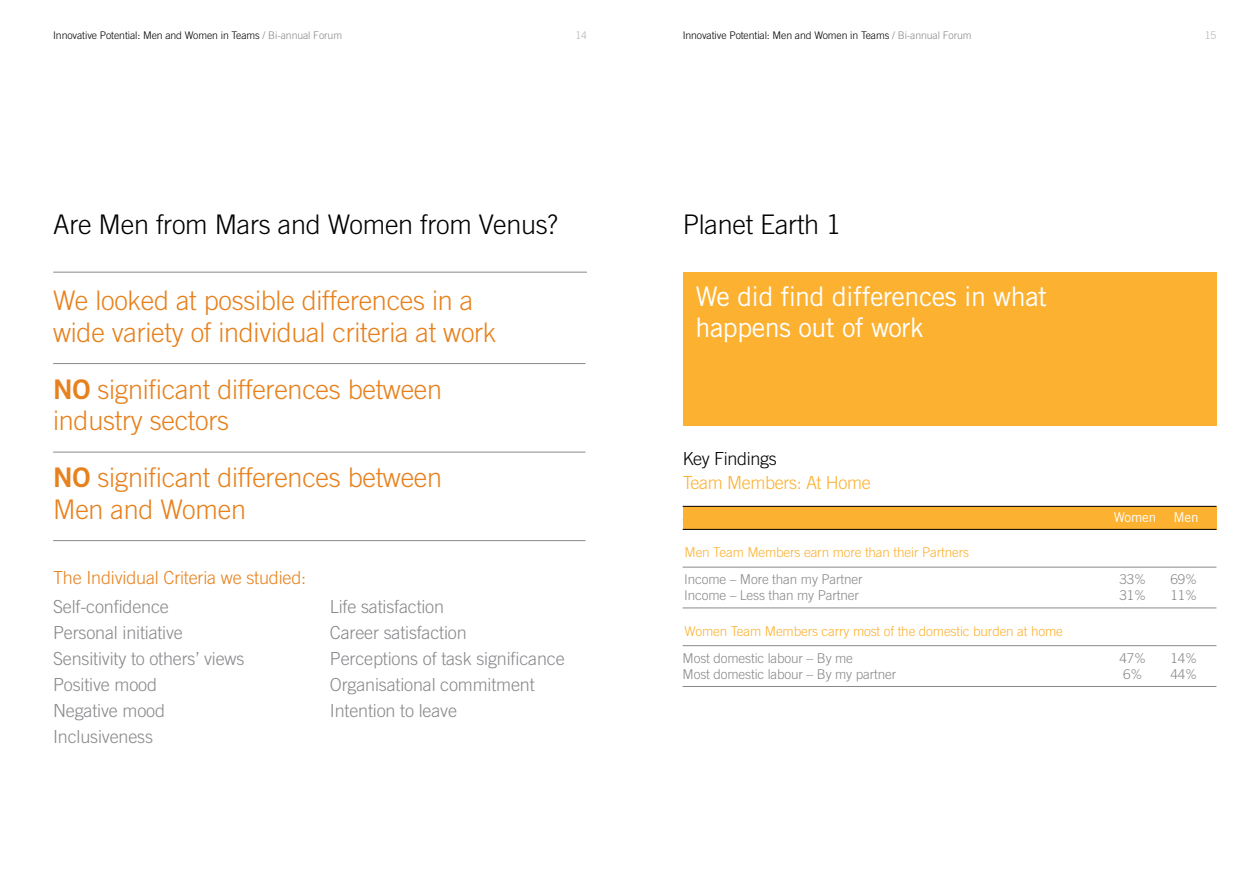
<style>
.page{position:relative;width:1259px;height:893px;background:#fff}
.page>*{position:absolute;margin:0;border:0;box-sizing:border-box;transform-origin:0 0}
.t1{font:300 27px/31.5px "Trade Gothic";letter-spacing:-.01em;color:#e7811d}
.t2{font:300 27px "Trade Gothic";letter-spacing:-.01em;color:#000}
.t3{font:27px/31.5px "Trade Gothic";letter-spacing:-.02em;color:#fff}
.t4{font:300 18px/26px "Trade Gothic";letter-spacing:-.01em;color:#88898c}
.t5{font:300 18px "Trade Gothic";letter-spacing:-.01em;color:#e7811d}
.t6{font:300 18px "Trade Gothic";letter-spacing:-.02em;color:#fcb131}
.t7{font:300 18px "Trade Gothic";letter-spacing:-.02em;color:#000}
.t8{font:300 13.5px "Trade Gothic";letter-spacing:-.01em;color:#88898c}
.t9{font:300 13.5px "Trade Gothic";letter-spacing:-.01em;color:#fcb131}
.t10{font:13.5px "Trade Gothic";letter-spacing:-.01em;color:#fff}
.t11{font:300 10.5px "Trade Gothic";letter-spacing:-.01em;color:#000}
.t12{font:300 10.5px "Trade Gothic";color:#b3b5b7}
.s1{color:#88898c}
.s2{font-family:"Trade Gothic Bold Two";font-weight:400}
</style>
<div class="page">
<hr style="left:53px;top:272px;width:534px;height:1px;background:#88898c">
<hr style="left:53px;top:363px;width:532px;height:1px;background:#88898c">
<hr style="left:53px;top:452px;width:532px;height:1px;background:#88898c">
<hr style="left:53px;top:540px;width:532px;height:1px;background:#88898c">
<hr style="left:682px;top:567px;width:534px;height:1px;background:#88898c">
<hr style="left:682px;top:608px;width:534px;height:1px;background:#88898c">
<div style="left:682px;top:272px;width:534px;height:153px;background:#fcb131"></div>
<hr style="left:682px;top:645px;width:534px;height:1px;background:#88898c">
<hr style="left:682px;top:686px;width:534px;height:1px;background:#88898c">
<div style="left:682px;top:506px;width:534px;height:23px;background:#fcb131"></div>
<hr style="left:682px;top:529px;width:534px;height:1px;background:#000">
<hr style="left:682px;top:506px;width:534px;height:1px;background:#000">
<p class="t11" style="left:53px;top:29px;width:290px">Innovative Potential: Men and Women in Teams <span class="s1">/ Bi-annual Forum</span></p>
<p class="t12" style="left:575px;top:29px;width:13px">14</p>
<p class="t11" style="left:682px;top:29px;width:290px">Innovative Potential: Men and Women in Teams <span class="s1">/ Bi-annual Forum</span></p>
<p class="t12" style="left:1204px;top:29px;width:13px">15</p>
<h1 class="t2" style="left:53px;top:208px;width:506px">Are Men from Mars and Women from Venus?</h1>
<h1 class="t1" style="left:53px;top:285px;width:445px">We looked at possible differences in a wide variety of individual criteria at work</h1>
<h1 class="t1" style="left:53px;top:373px;width:390px"><span class="s2">NO</span> significant differences between industry sectors</h1>
<h1 class="t1" style="left:53px;top:462px;width:390px"><span class="s2">NO</span> significant differences between<br>Men and Women</h1>
<p class="t5" style="left:53px;top:567px;width:254px">The Individual Criteria we studied:</p>
<p class="t4" style="left:53px;top:594px;width:193px">Self-confidence<br>Personal initiative<br>Sensitivity to others’ views<br>Positive mood<br>Negative mood<br>Inclusiveness</p>
<p class="t4" style="left:330px;top:594px;width:236px">Life satisfaction<br>Career satisfaction<br>Perceptions of task significance<br>Organisational commitment<br>Intention to leave</p>
<h1 class="t2" style="left:682px;top:208px;width:160px">Planet Earth 1</h1>
<h1 class="t3" style="left:695px;top:280px;width:353px">We did find differences in what happens out of work</h1>
<p class="t7" style="left:682px;top:448px;width:96px">Key Findings</p>
<p class="t6" style="left:682px;top:472px;width:190px">Team Members: At Home</p>
<p class="t10" style="left:1113px;top:509px;width:44px">Women</p>
<p class="t10" style="left:1173px;top:509px;width:27px">Men</p>
<p class="t9" style="left:684px;top:545px;width:286px">Men Team Members earn more than their Partners</p>
<p class="t8" style="left:684px;top:571px;width:180px">Income – More than my Partner</p>
<p class="t8" style="left:1119px;top:571px;width:28px">33%</p>
<p class="t8" style="left:1170px;top:571px;width:28px">69%</p>
<p class="t8" style="left:684px;top:588px;width:176px">Income – Less than my Partner</p>
<p class="t8" style="left:1119px;top:588px;width:28px">31%</p>
<p class="t8" style="left:1170px;top:588px;width:28px">11%</p>
<p class="t9" style="left:684px;top:623px;width:380px">Women Team Members carry most of the domestic burden at home</p>
<p class="t8" style="left:682px;top:650px;width:172px">Most domestic labour – By me</p>
<p class="t8" style="left:1119px;top:650px;width:28px">47%</p>
<p class="t8" style="left:1170px;top:650px;width:28px">14%</p>
<p class="t8" style="left:682px;top:666px;width:215px">Most domestic labour – By my partner</p>
<p class="t8" style="left:1123px;top:666px;width:21px">6%</p>
<p class="t8" style="left:1170px;top:666px;width:28px">44%</p>
</div>
